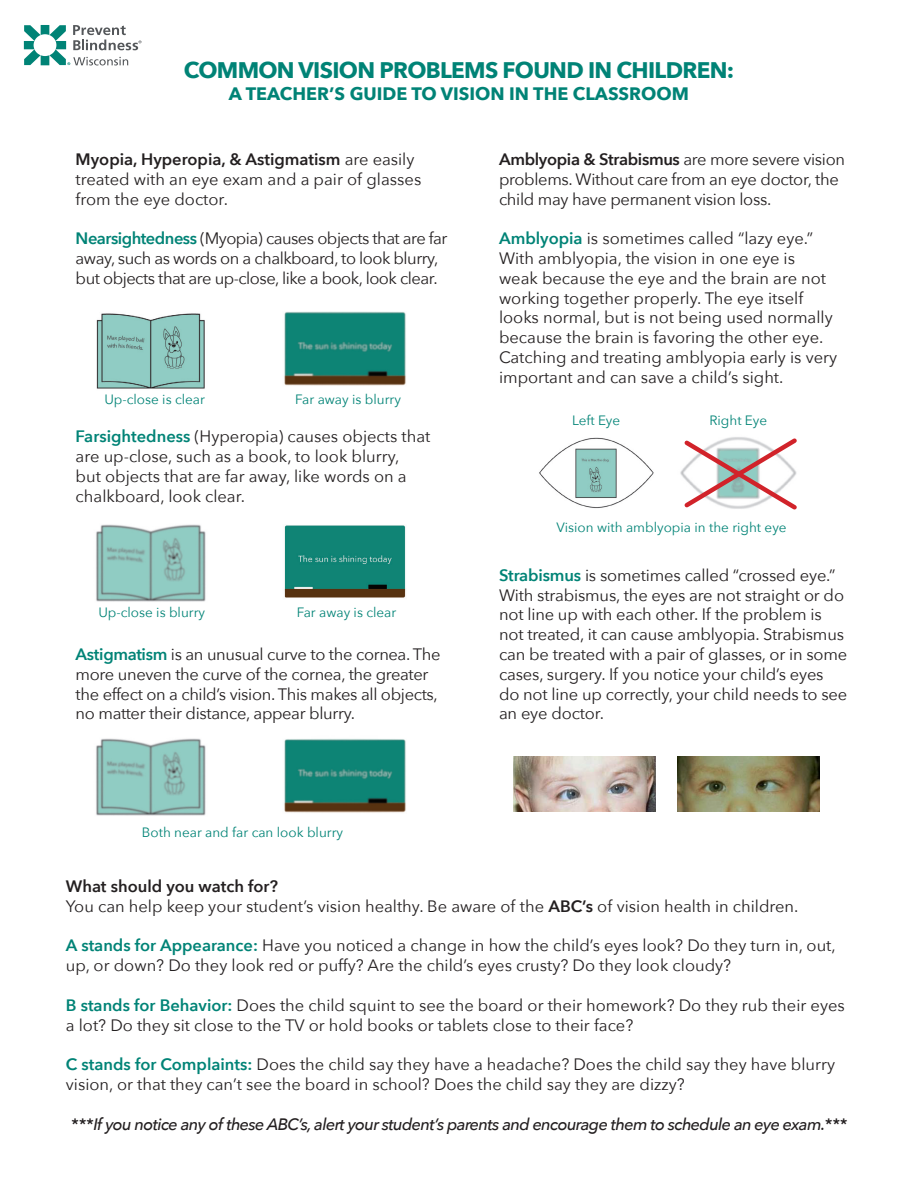
<style>
.page{position:relative;width:918px;height:1188px;background:#fff}
.page>*{position:absolute;margin:0;border:0;box-sizing:border-box;transform-origin:0 0}
.t1{font:700 22.5px "Avenir Next";letter-spacing:-.03em;color:#008376}
.t2{font:700 18px "Avenir Next";color:#008376}
.t3{font:16.5px/19.8px "Avenir Next";color:#231f20}
.t4{font:16.5px/19.8px "Avenir Next";letter-spacing:-.02em;color:#231f20}
.t5{font:16.5px/19.8px "Avenir Next";letter-spacing:-.03em;color:#231f20}
.t6{font:italic 500 16.5px "Avenir Next";letter-spacing:-.04em;color:#231f20}
.t7{font:600 16.5px "Avenir Next";color:#231f20}
.t8{font:13.5px "Avenir Next";color:#008376}
.s1{font-weight:600}
.s2{font-weight:600;color:#008376}
</style>
<div class="page">
<img style="left:284px;top:311px;width:122px;height:75px">
<img style="left:96px;top:313px;width:109px;height:76px">
<img style="left:284px;top:525px;width:122px;height:73px">
<img style="left:96px;top:524px;width:110px;height:78px">
<img style="left:284px;top:738px;width:122px;height:75px">
<img style="left:96px;top:738px;width:110px;height:78px">
<img style="left:539px;top:437px;width:115px;height:71px">
<img style="left:514px;top:756px;width:142px;height:56px">
<img style="left:677px;top:756px;width:142px;height:55px">
<svg style="left:24px;top:25px;width:117px;height:40px"></svg>
<svg style="left:681px;top:437px;width:116px;height:73px"></svg>
<p class="t1" style="left:184px;top:51px;width:552px">COMMON VISION PROBLEMS FOUND IN CHILDREN:</p>
<p class="t2" style="left:229px;top:78px;width:462px">A TEACHER’S GUIDE TO VISION IN THE CLASSROOM</p>
<p class="t3" style="left:76px;top:149px;width:347px"><span class="s1">Myopia, Hyperopia, &amp; Astigmatism</span> are easily treated with an eye exam and a pair of glasses from the eye doctor.</p>
<p class="t5" style="left:76px;top:228px;width:373px"><span class="s2">Nearsightedness</span> (Myopia) causes objects that are far away, such as words on a chalkboard, to look blurry, but objects that are up-close, like a book, look clear.</p>
<p class="t8" style="left:104px;top:388px;width:102px">Up-close is clear</p>
<p class="t8" style="left:295px;top:388px;width:107px">Far away is blurry</p>
<p class="t3" style="left:76px;top:426px;width:356px"><span class="s2">Farsightedness</span> (Hyperopia) causes objects that are up-close, such as a book, to look blurry,<br>but objects that are far away, like words on a chalkboard, look clear.</p>
<p class="t8" style="left:98px;top:601px;width:108px">Up-close is blurry</p>
<p class="t8" style="left:297px;top:601px;width:101px">Far away is clear</p>
<p class="t4" style="left:76px;top:644px;width:366px"><span class="s2">Astigmatism</span> is an unusual curve to the cornea. The more uneven the curve of the cornea, the greater the effect on a child’s vision. This makes all objects, no matter their distance, appear blurry.</p>
<p class="t8" style="left:142px;top:821px;width:203px">Both near and far can look blurry</p>
<p class="t4" style="left:499px;top:149px;width:348px"><span class="s1">Amblyopia &amp; Strabismus</span> are more severe vision problems. Without care from an eye doctor, the child may have permanent vision loss.</p>
<p class="t3" style="left:499px;top:228px;width:340px"><span class="s2">Amblyopia</span> is sometimes called “lazy eye.” With amblyopia, the vision in one eye is weak because the eye and the brain are not working together properly. The eye itself looks normal, but is not being used normally because the brain is favoring the other eye.<br>Catching and treating amblyopia early is very</p>
<p class="t3" style="left:499px;top:366px;width:286px">important and can save a child’s sight.</p>
<p class="t8" style="left:572px;top:409px;width:49px">Left Eye</p>
<p class="t8" style="left:709px;top:409px;width:59px">Right Eye</p>
<p class="t8" style="left:557px;top:515px;width:232px">Vision with amblyopia in the right eye</p>
<p class="t3" style="left:499px;top:564px;width:350px"><span class="s2">Strabismus</span> is sometimes called “crossed eye.” With strabismus, the eyes are not straight or do not line up with each other. If the problem is not treated, it can cause amblyopia. Strabismus can be treated with a pair of glasses, or in some cases, surgery. If you notice your child’s eyes do not line up correctly, your child needs to see an eye doctor.</p>
<p class="t7" style="left:66px;top:872px;width:214px">What should you watch for?</p>
<p class="t3" style="left:66px;top:895px;width:734px">You can help keep your student’s vision healthy. Be aware of the <span class="s1">ABC’s</span> of vision health in children.</p>
<p class="t3" style="left:66px;top:935px;width:771px"><span class="s2">A stands for Appearance:</span> Have you noticed a change in how the child’s eyes look? Do they turn in, out, up, or down? Do they look red or puffy? Are the child’s eyes crusty? Do they look cloudy?</p>
<p class="t3" style="left:66px;top:994px;width:780px"><span class="s2">B stands for Behavior:</span> Does the child squint to see the board or their homework? Do they rub their eyes a lot? Do they sit close to the TV or hold books or tablets close to their face?</p>
<p class="t3" style="left:66px;top:1054px;width:771px"><span class="s2">C stands for Complaints:</span> Does the child say they have a headache? Does the child say they have blurry vision, or that they can’t see the board in school? Does the child say they are dizzy?</p>
<p class="t6" style="left:71px;top:1110px;width:778px">***If you notice any of these ABC’s, alert your student’s parents and encourage them to schedule an eye exam.***</p>
</div>
